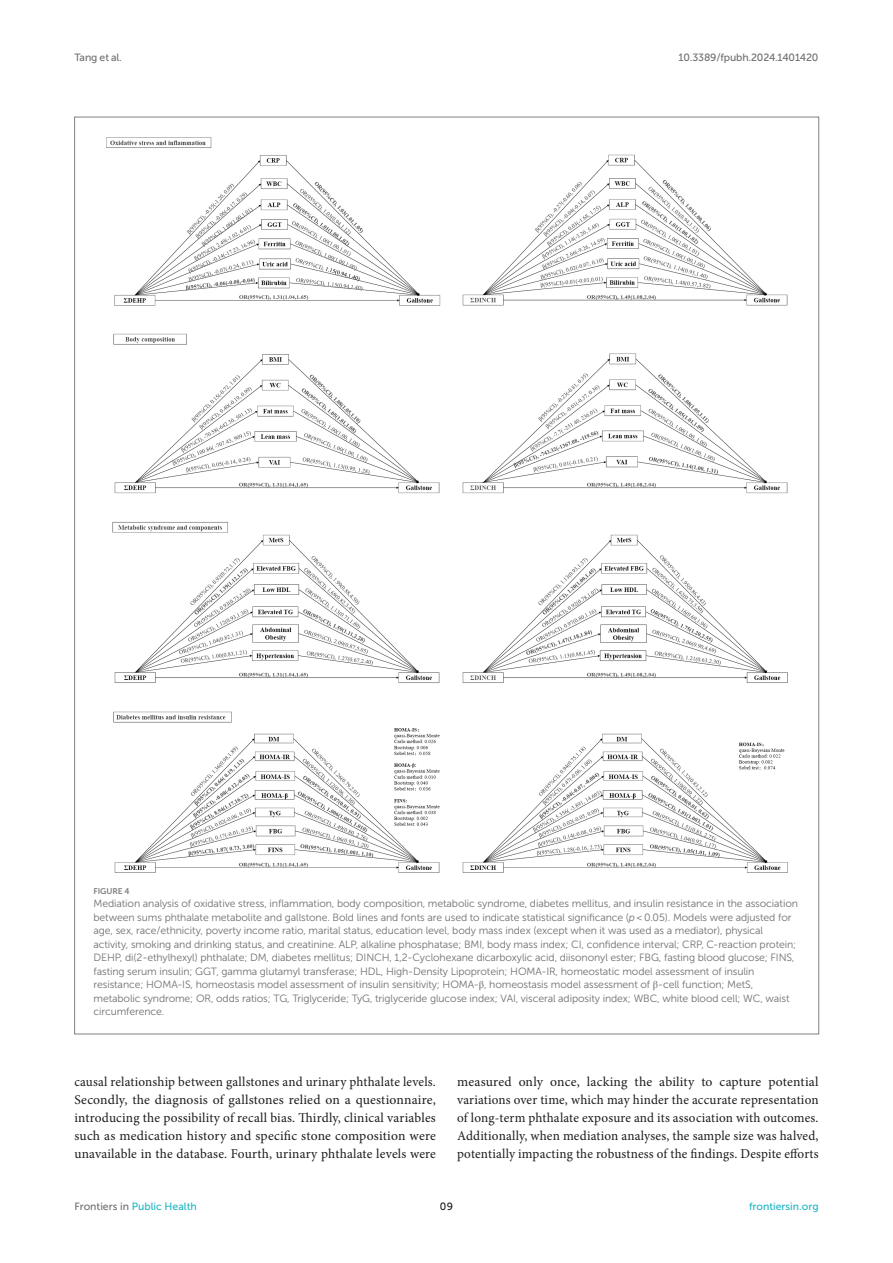
<style>
.page{position:relative;width:893px;height:1263px;background:#fff}
.page>*{position:absolute;margin:0;border:0;box-sizing:border-box;transform-origin:0 0}
.TEXT{font:13.5px/18px "Minion Pro";letter-spacing:.015em;color:#1b1c1b;text-align:justify}
.FIG_LEG{font:10.5px/13.5px "Museo Sans 300";letter-spacing:-.01em;color:#706f70}
.t1{font:10.5px "Museo Sans 500";color:#1db5c3}
.t2{font:10.5px "Museo Sans 500";letter-spacing:-.015em;color:#706f70}
.t3{font:10.5px "Museo Sans 500";color:#1b1c1b}
.FIG_HD{font:8.25px "Museo Sans 700";letter-spacing:-.01em;color:#7e7f7f}
.s1{font-style:italic}
.s2{font-family:"STIX General"}
.s3{color:#706f70}
</style>
<div class="page">
<img style="left:106px;top:137px;width:682px;height:736px">
<p class="t2" style="left:74px;top:51px;width:49px">Tang et al.</p>
<p class="t2" style="left:679px;top:51px;width:141px">10.3389/fpubh.2024.1401420</p>
<p class="FIG_HD" style="left:94px;top:886px;width:37px">FIGURE 4</p>
<p class="FIG_LEG" style="left:94px;top:897px;width:706px">Mediation analysis of oxidative stress, inflammation, body composition, metabolic syndrome, diabetes mellitus, and insulin resistance in the association between sums phthalate metabolite and gallstone. Bold lines and fonts are used to indicate statistical significance (<span class="s1">p</span> &lt; 0.05). Models were adjusted for age, sex, race/ethnicity, poverty income ratio, marital status, education level, body mass index (except when it was used as a mediator), physical activity, smoking and drinking status, and creatinine. ALP, alkaline phosphatase; BMI, body mass index; CI, confidence interval; CRP, C-reaction protein; DEHP, di(2-ethylhexyl) phthalate; DM, diabetes mellitus; DINCH, 1,2-Cyclohexane dicarboxylic acid, diisononyl ester; FBG, fasting blood glucose; FINS, fasting serum insulin; GGT, gamma glutamyl transferase; HDL, High-Density Lipoprotein; HOMA-IR, homeostatic model assessment of insulin resistance; HOMA-IS, homeostasis model assessment of insulin sensitivity; HOMA-<span class="s2">β</span>, homeostasis model assessment of <span class="s2">β</span>-cell function; MetS, metabolic syndrome; OR, odds ratios; TG, Triglyceride; TyG, triglyceride glucose index; VAI, visceral adiposity index; WBC, white blood cell; WC, waist circumference.</p>
<p class="TEXT" style="left:74px;top:1073px;width:363px">causal relationship between gallstones and urinary phthalate levels.<br>Secondly, the diagnosis of gallstones relied on a questionnaire, introducing the possibility of recall bias. Thirdly, clinical variables such as medication history and specific stone composition were unavailable in the database. Fourth, urinary phthalate levels were</p>
<p class="TEXT" style="left:457px;top:1073px;width:363px">measured only once, lacking the ability to capture potential variations over time, which may hinder the accurate representation of long-term phthalate exposure and its association with outcomes.<br>Additionally, when mediation analyses, the sample size was halved, potentially impacting the robustness of the findings. Despite efforts</p>
<p class="t1" style="left:74px;top:1200px;width:124px"><span class="s3">Frontiers in</span> Public Health</p>
<p class="t3" style="left:440px;top:1200px;width:15px">09</p>
<p class="t1" style="left:749px;top:1200px;width:71px">frontiersin.org</p>
</div>
